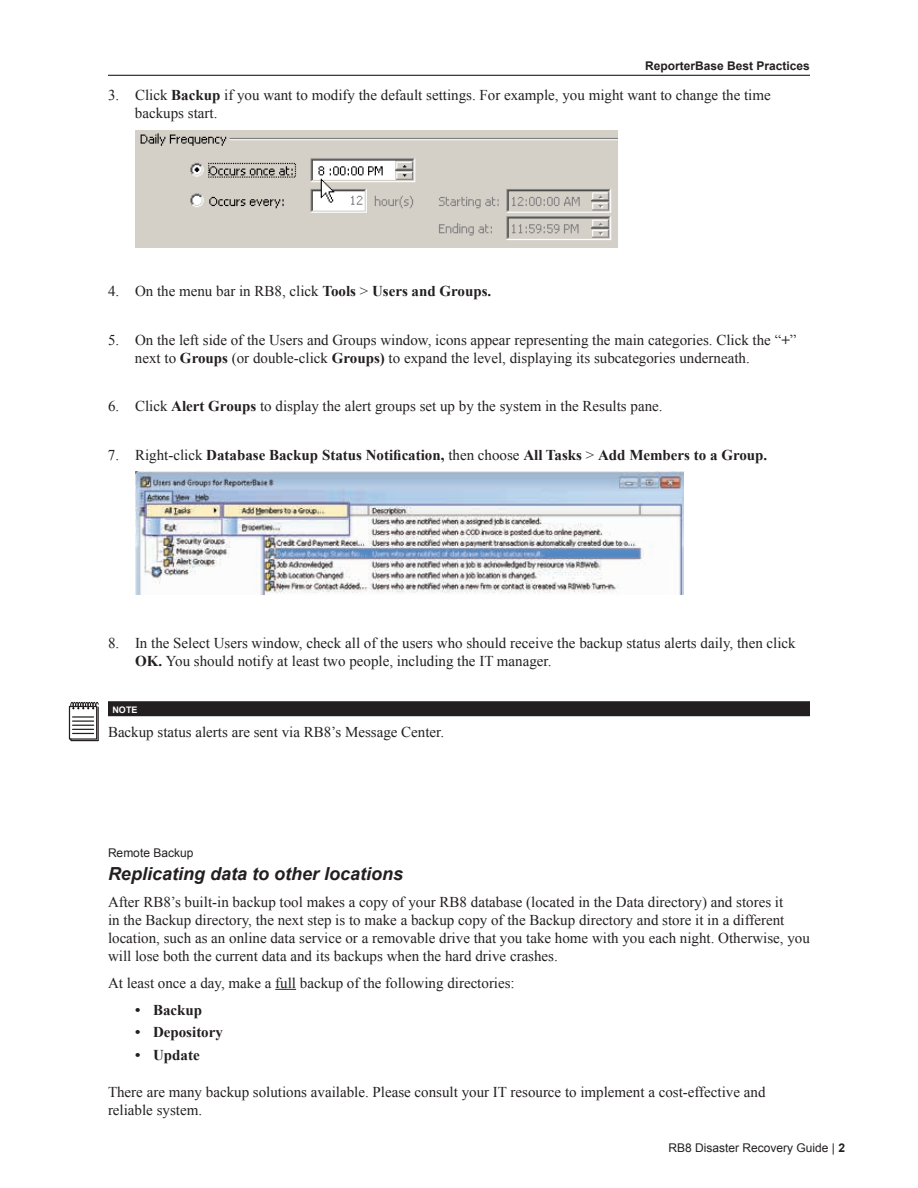
<style>
.page{position:relative;width:918px;height:1188px;background:#fff}
.page>*{position:absolute;margin:0;border:0;box-sizing:border-box;transform-origin:0 0}
.t1{font:italic 700 18px "Arial";color:#231f20}
.t2{font:15px/18px "Times New Roman";color:#231f20}
.t3{font:700 15px "Times New Roman";color:#231f20}
.t4{font:12px "Arial";color:#231f20}
.t5{font:700 12px "Arial";color:#231f20}
.t6{font:700 9px "Arial";color:#fff}
.s1{font-weight:700}
.s2{font-weight:400}
</style>
<div class="page">
<hr style="left:108px;top:75px;width:702px;height:1px;background:#231f20">
<div style="left:108px;top:701px;width:702px;height:15px;background:#231f20"></div>
<svg style="left:275px;top:989px;width:21px;height:1px"></svg>
<img style="left:135px;top:130px;width:483px;height:117px">
<img style="left:135px;top:472px;width:549px;height:122px">
<div style="left:69px;top:706px;width:28px;height:34px;border:1px solid #231f20"></div>
<hr style="left:73px;top:716px;width:21px;height:2px;background:#231f20">
<hr style="left:73px;top:720px;width:21px;height:2px;background:#231f20">
<svg style="left:70px;top:725px;width:29px;height:17px"></svg>
<hr style="left:98px;top:707px;width:1px;height:34px;background:#231f20">
<svg style="left:70px;top:701px;width:29px;height:8px"></svg>
<p class="t5" style="left:645px;top:58px;width:166px">ReporterBase Best Practices</p>
<p class="t2" style="left:135px;top:86px;width:637px;text-indent:-27px">3. Click <span class="s1">Backup</span> if you want to modify the default settings. For example, you might want to change the time backups start.</p>
<p class="t2" style="left:108px;top:282px;width:385px">4. On the menu bar in RB8, click <span class="s1">Tools</span> &gt; <span class="s1">Users and Groups.</span></p>
<p class="t2" style="left:135px;top:330px;width:663px;text-indent:-27px">5. On the left side of the Users and Groups window, icons appear representing the main categories. Click the “<span class="s1">+</span>” next to <span class="s1">Groups</span> (or double-click <span class="s1">Groups)</span> to expand the level, displaying its subcategories underneath.</p>
<p class="t2" style="left:108px;top:397px;width:556px">6. Click <span class="s1">Alert Groups</span> to display the alert groups set up by the system in the Results pane.</p>
<p class="t3" style="left:108px;top:444px;width:661px"><span class="s2">7. Right-click</span> Database Backup Status Notification, <span class="s2">then choose</span> All Tasks <span class="s2">&gt;</span> Add Members to a Group.</p>
<p class="t2" style="left:135px;top:634px;width:662px;text-indent:-27px">8. In the Select Users window, check all of the users who should receive the backup status alerts daily, then click<br><span class="s1">OK.</span> You should notify at least two people, including the IT manager.</p>
<p class="t6" style="left:112px;top:704px;width:27px">NOTE</p>
<p class="t2" style="left:108px;top:723px;width:338px">Backup status alerts are sent via RB8’s Message Center.</p>
<p class="t4" style="left:108px;top:845px;width:87px">Remote Backup</p>
<p class="t1" style="left:108px;top:862px;width:297px">Replicating data to other locations</p>
<p class="t2" style="left:108px;top:892px;width:703px">After RB8’s built-in backup tool makes a copy of your RB8 database (located in the Data directory) and stores it<br>in the Backup directory, the next step is to make a backup copy of the Backup directory and store it in a different location, such as an online data service or a removable drive that you take home with you each night. Otherwise, you will lose both the current data and its backups when the hard drive crashes.</p>
<p class="t2" style="left:108px;top:973px;width:408px">At least once a day, make a full backup of the following directories:</p>
<p class="t3" style="left:135px;top:999px;width:69px">• Backup</p>
<p class="t3" style="left:135px;top:1022px;width:89px">• Depository</p>
<p class="t3" style="left:135px;top:1044px;width:66px">• Update</p>
<p class="t2" style="left:108px;top:1082px;width:659px">There are many backup solutions available. Please consult your IT resource to implement a cost-effective and reliable system.</p>
<p class="t4" style="left:669px;top:1140px;width:178px">RB8 Disaster Recovery Guide | <span class="s1">2</span></p>
</div>
